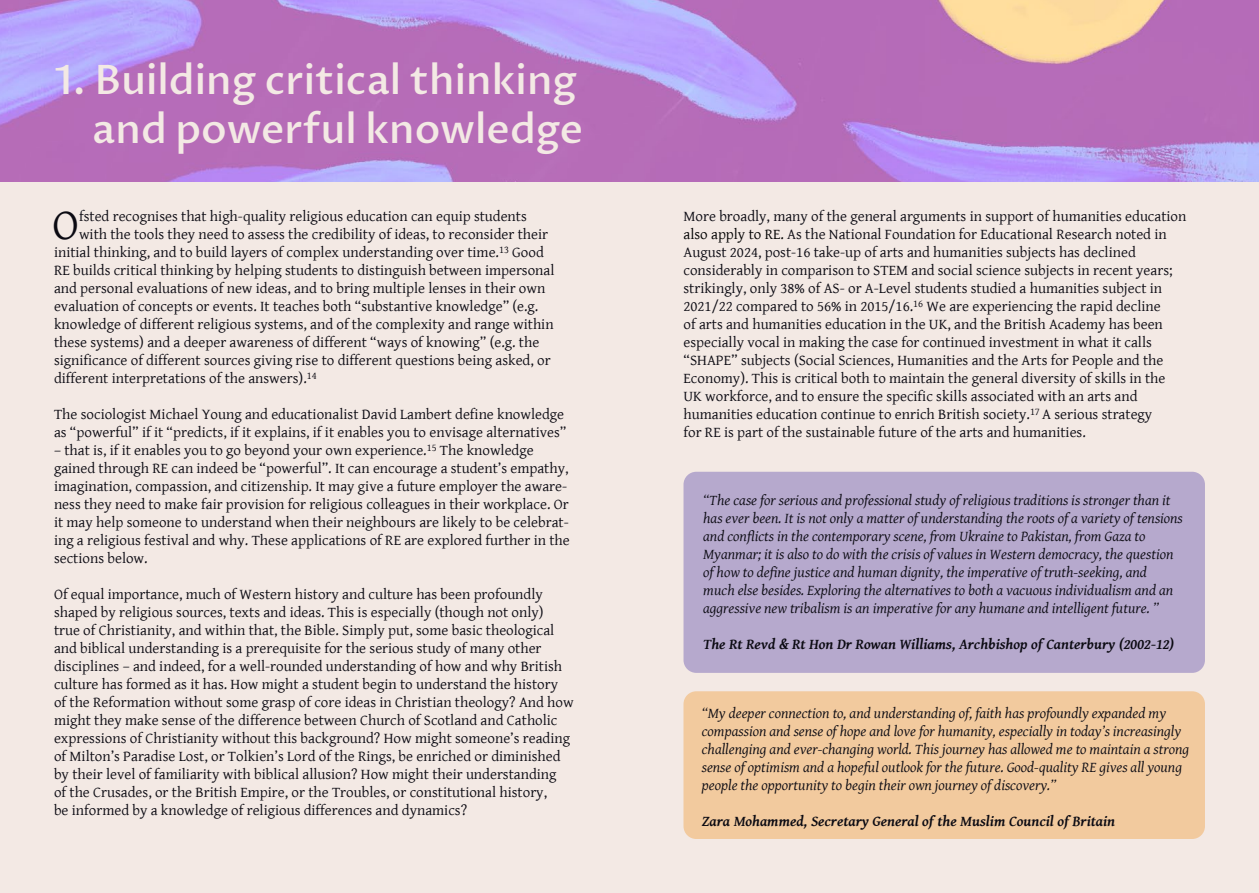
<style>
.page{position:relative;width:1259px;height:893px;background:#f3e9e4}
.page>*{position:absolute;margin:0;border:0;box-sizing:border-box;transform-origin:0 0}
.t1{font:44.25px "Gentium Basic";color:#0b0a12}
.t2{font:500 40.5px/48.6px "Proza Libre";color:#f3e9e4;text-align:right}
.t3{font:15px/18px "Gentium Basic";color:#0b0a12}
.t4{font:italic 15px/18px "Gentium Basic";color:#0b0a12}
.t5{font:italic 700 15px "Gentium Basic";color:#0b0a12}
.s1{color:#000}
</style>
<div class="page">
<img style="left:0;top:0;width:1259px;height:182px">
<div style="left:683px;top:691px;width:522px;height:148px;background:#f2ca9e;border-radius:13px"></div>
<div style="left:683px;top:472px;width:522px;height:201px;background:#b6a9cd;border-radius:13px"></div>
<h2 class="t2" style="left:54px;top:56px;width:531px">1. Building critical thinking and powerful knowledge</h2>
<h1 class="t1" style="left:52px;top:192px;width:28px">O</h1>
<p class="t3" style="left:79px;top:207px;width:449px">fsted recognises that high-quality religious education can equip students</p>
<p class="t3" style="left:79px;top:225px;width:470px">with the tools they need to assess the credibility of ideas, to reconsider their</p>
<p class="t3" style="left:54px;top:243px;width:491px">initial thinking, and to build layers of complex understanding over time.<sup>13</sup> Good</p>
<p class="t3" style="left:54px;top:261px;width:502px">RE builds critical thinking by helping students to distinguish between impersonal</p>
<p class="t3" style="left:54px;top:279px;width:493px">and personal evaluations of new ideas, and to bring multiple lenses in their own</p>
<p class="t3" style="left:54px;top:297px;width:486px">evaluation of concepts or events. It teaches both “substantive knowledge” (e.g.</p>
<p class="t3" style="left:54px;top:315px;width:501px">knowledge of different religious systems, and of the complexity and range within</p>
<p class="t3" style="left:54px;top:333px;width:487px">these systems) and a deeper awareness of different “ways of knowing” (e.g. the</p>
<p class="t3" style="left:54px;top:351px;width:498px">significance of different sources giving rise to different questions being asked, or</p>
<p class="t3" style="left:54px;top:369px;width:264px">different interpretations of the answers).<sup>14</sup></p>
<p class="t3" style="left:54px;top:405px;width:514px">The sociologist Michael Young and educationalist David Lambert define knowledge as “powerful” if it “predicts, if it explains, if it enables you to envisage alternatives”</p>
<p class="t3" style="left:54px;top:441px;width:517px">– that is, if it enables you to go beyond your own experience.<sup>15</sup> The knowledge gained through RE can indeed be “powerful”. It can encourage a student’s empathy, imagination, compassion, and citizenship. It may give a future employer the aware&shy;ness they need to make fair provision for religious colleagues in their workplace. Or it may help someone to understand when their neighbours are likely to be celebrat&shy;ing a religious festival and why. These applications of RE are explored further in the sections below.</p>
<p class="t3" style="left:54px;top:585px;width:521px">Of equal importance, much of Western history and culture has been profoundly shaped by religious sources, texts and ideas. This is especially (though not only)<br>true of Christianity, and within that, the Bible. Simply put, some basic theological and biblical understanding is a prerequisite for the serious study of many other disciplines – and indeed, for a well-rounded understanding of how and why British culture has formed as it has. How might a student begin to understand the history of the Reformation without some grasp of core ideas in Christian theology? And how might they make sense of the difference between Church of Scotland and Catholic expressions of Christianity without this background? How might someone’s reading of Milton’s Paradise Lost, or Tolkien’s Lord of the Rings, be enriched or diminished by their level of familiarity with biblical allusion? How might their understanding<br>of the Crusades, or the British Empire, or the Troubles, or constitutional history,<br>be informed by a knowledge of religious differences and dynamics?</p>
<p class="t3" style="left:683px;top:207px;width:504px">More broadly, many of the general arguments in support of humanities education <span class="s1">also apply to RE.</span> As the National Foundation for Educational Research noted in August 2024, post-16 take-up of arts and humanities subjects has declined considerably in comparison to STEM and social science subjects in recent years; strikingly, only 38% of AS- or A-Level students studied a humanities subject in 2021/22 compared to 56% in 2015/16.<sup>16</sup> We are experiencing the rapid decline<br>of arts and humanities education in the UK, and the British Academy has been especially vocal in making the case for continued investment in what it calls “SHAPE” subjects (Social Sciences, Humanities and the Arts for People and the Economy). This is critical both to maintain the general diversity of skills in the UK workforce, and to ensure the specific skills associated with an arts and humanities education continue to enrich British society.<sup>17</sup> A serious strategy<br>for RE is part of the sustainable future of the arts and humanities.</p>
<p class="t4" style="left:703px;top:491px;width:481px">“The case for serious and professional study of religious traditions is stronger than it has ever been. It is not only a matter of understanding the roots of a variety of tensions and conflicts in the contemporary scene, from Ukraine to Pakistan, from Gaza to Myanmar; it is also to do with the crisis of values in Western democracy, the question of how to define justice and human dignity, the imperative of truth-seeking, and<br>much else besides. Exploring the alternatives to both a vacuous individualism and an aggressive new tribalism is an imperative for any humane and intelligent future. ”</p>
<p class="t5" style="left:703px;top:633px;width:472px">The Rt Revd &amp; Rt Hon Dr Rowan Williams, Archbishop of Canterbury (2002-12)</p>
<p class="t4" style="left:702px;top:703px;width:489px">“My deeper connection to, and understanding of, faith has profoundly expanded my compassion and sense of hope and love for humanity, especially in today’s increasingly challenging and ever-changing world. This journey has allowed me to maintain a strong sense of optimism and a hopeful outlook for the future. Good-quality RE gives all young people the opportunity to begin their own journey of discovery.”</p>
<p class="t5" style="left:702px;top:809px;width:415px">Zara Mohammed, Secretary General of the Muslim Council of Britain</p>
</div>
